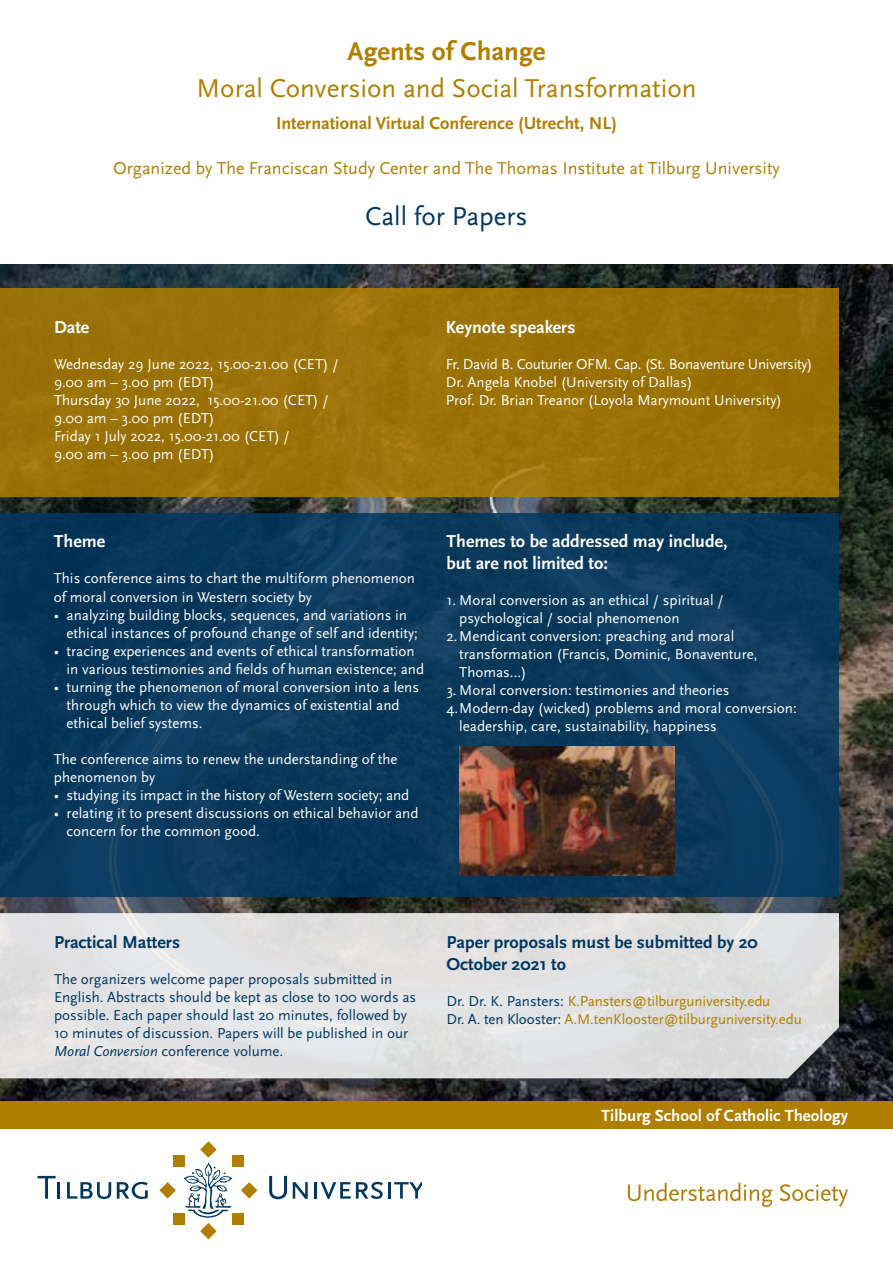
<style>
.page{position:relative;width:893px;height:1263px;background:#fff}
.page>*{position:absolute;margin:0;border:0;box-sizing:border-box;transform-origin:0 0}
.t1{font:27px "Scala Sans OT";color:#b07e00}
.t2{font:700 27px "Scala Sans OT";color:#b07e00}
.t3{font:27px "Scala Sans OT";color:#003761}
.t4{font:18px "Scala Sans OT";color:#b07e00}
.t5{font:700 18px/21.6px "Scala Sans OT";color:#fff}
.t6{font:700 18px/21.6px "Scala Sans OT";color:#003761}
.t7{font:700 18px "Scala Sans OT";color:#b07e00}
.t8{font:700 16.8px "Scala Sans OT";color:#fff}
.t9{font:15px/18px "Scala Sans OT";color:#fff}
.t10{font:15px/18px "Scala Sans OT";color:#003761}
.t11{font:15px/18px "Scala Sans OT";letter-spacing:-.01em;color:#b07e00}
.s1{font-style:italic}
.s2{color:#003761}
</style>
<div class="page">
<img style="left:0;top:265px;width:893px;height:836px">
<div style="left:0;top:1101px;width:893px;height:28px;background:#b07e00"></div>
<svg style="left:628px;top:1183px;width:145px;height:24px"></svg>
<svg style="left:780px;top:1184px;width:68px;height:23px"></svg>
<div style="left:173px;top:1213px;width:12px;height:12px;background:#b07e00"></div>
<div style="left:232px;top:1213px;width:11px;height:12px;background:#b07e00"></div>
<div style="left:173px;top:1155px;width:12px;height:12px;background:#b07e00"></div>
<div style="left:232px;top:1155px;width:11px;height:12px;background:#b07e00"></div>
<svg style="left:184px;top:1141px;width:48px;height:98px"></svg>
<svg style="left:159px;top:1182px;width:17px;height:16px"></svg>
<svg style="left:241px;top:1182px;width:16px;height:16px"></svg>
<svg style="left:38px;top:1176px;width:22px;height:22px"></svg>
<svg style="left:67px;top:1182px;width:44px;height:17px"></svg>
<svg style="left:117px;top:1182px;width:31px;height:17px"></svg>
<svg style="left:269px;top:1176px;width:18px;height:23px"></svg>
<svg style="left:293px;top:1182px;width:15px;height:17px"></svg>
<hr style="left:314px;top:1182px;width:3px;height:16px;background:#003761">
<svg style="left:321px;top:1182px;width:101px;height:17px"></svg>
<div style="left:0;top:288px;width:839px;height:208px;background:#9a7206"></div>
<svg style="left:0;top:913px;width:839px;height:165px;background:#dfe0e0"></svg>
<div style="left:0;top:513px;width:839px;height:383px;background:linear-gradient(to right,#08375b,#0e3c5e)"></div>
<img style="left:459px;top:746px;width:215px;height:129px">
<h1 class="t2" style="left:348px;top:36px;width:199px">Agents of Change</h1>
<h1 class="t1" style="left:197px;top:74px;width:501px">Moral Conversion and Social Transformation</h1>
<p class="t7" style="left:276px;top:113px;width:342px">International Virtual Conference (Utrecht, NL)</p>
<p class="t4" style="left:113px;top:158px;width:668px">Organized by The Franciscan Study Center and The Thomas Institute at Tilburg University</p>
<h1 class="t3" style="left:365px;top:202px;width:164px">Call for Papers</h1>
<p class="t5" style="left:54px;top:317px;width:37px">Date</p>
<p class="t9" style="left:54px;top:356px;width:286px">Wednesday 29 June 2022, 15.00-21.00 (CET) /<br>9.00 am – 3.00 pm (EDT)<br>Thursday 30 June 2022, 15.00-21.00 (CET) /<br>9.00 am – 3.00 pm (EDT)<br>Friday 1 July 2022, 15.00-21.00 (CET) /<br>9.00 am – 3.00 pm (EDT)</p>
<p class="t5" style="left:446px;top:317px;width:131px">Keynote speakers</p>
<p class="t9" style="left:446px;top:356px;width:368px">Fr. David B. Couturier OFM. Cap. (St. Bonaventure University)<br>Dr. Angela Knobel (University of Dallas)<br>Prof. Dr. Brian Treanor (Loyola Marymount University)</p>
<p class="t5" style="left:54px;top:531px;width:53px">Theme</p>
<p class="t9" style="left:54px;top:570px;width:363px">This conference aims to chart the multiform phenomenon of moral conversion in Western society by</p>
<p class="t9" style="left:67px;top:606px;width:353px;text-indent:-13px">• analyzing building blocks, sequences, and variations in ethical instances of profound change of self and identity;</p>
<p class="t9" style="left:67px;top:642px;width:359px;text-indent:-13px">• tracing experiences and events of ethical transformation in various testimonies and fields of human existence; and</p>
<p class="t9" style="left:67px;top:678px;width:354px;text-indent:-13px">• turning the phenomenon of moral conversion into a lens through which to view the dynamics of existential and ethical belief systems.</p>
<p class="t9" style="left:54px;top:750px;width:345px">The conference aims to renew the understanding of the phenomenon by</p>
<p class="t9" style="left:54px;top:786px;width:357px">• studying its impact in the history of Western society; and</p>
<p class="t9" style="left:67px;top:804px;width:353px;text-indent:-13px">• relating it to present discussions on ethical behavior and concern for the common good.</p>
<p class="t5" style="left:446px;top:531px;width:283px">Themes to be addressed may include, but are not limited to:</p>
<p class="t9" style="left:446px;top:591px;width:279px">1. Moral conversion as an ethical / spiritual /</p>
<p class="t9" style="left:459px;top:609px;width:222px">psychological / social phenomenon</p>
<p class="t9" style="left:446px;top:627px;width:289px">2.Mendicant conversion: preaching and moral</p>
<p class="t9" style="left:459px;top:645px;width:300px">transformation (Francis, Dominic, Bonaventure,</p>
<p class="t9" style="left:459px;top:663px;width:69px">Thomas...)</p>
<p class="t9" style="left:446px;top:681px;width:285px">3. Moral conversion: testimonies and theories</p>
<p class="t9" style="left:446px;top:699px;width:352px">4.Modern-day (wicked) problems and moral conversion:</p>
<p class="t9" style="left:459px;top:717px;width:259px">leadership, care, sustainability, happiness</p>
<p class="t6" style="left:54px;top:932px;width:128px">Practical Matters</p>
<p class="t10" style="left:54px;top:971px;width:364px">The organizers welcome paper proposals submitted in English. Abstracts should be kept as close to 100 words as possible. Each paper should last 20 minutes, followed by 10 minutes of discussion. Papers will be published in our <span class="s1">Moral Conversion</span> conference volume.</p>
<p class="t6" style="left:447px;top:932px;width:313px">Paper proposals must be submitted by 20<br>October 2021 to</p>
<p class="t11" style="left:447px;top:992px;width:357px"><span class="s2">Dr. Dr. K. Pansters:</span> K.Pansters@tilburguniversity.edu<br><span class="s2">Dr. A. ten Klooster:</span> A.M.tenKlooster@tilburguniversity.edu</p>
<p class="t8" style="left:601px;top:1106px;width:248px">Tilburg School of Catholic Theology</p>
</div>
